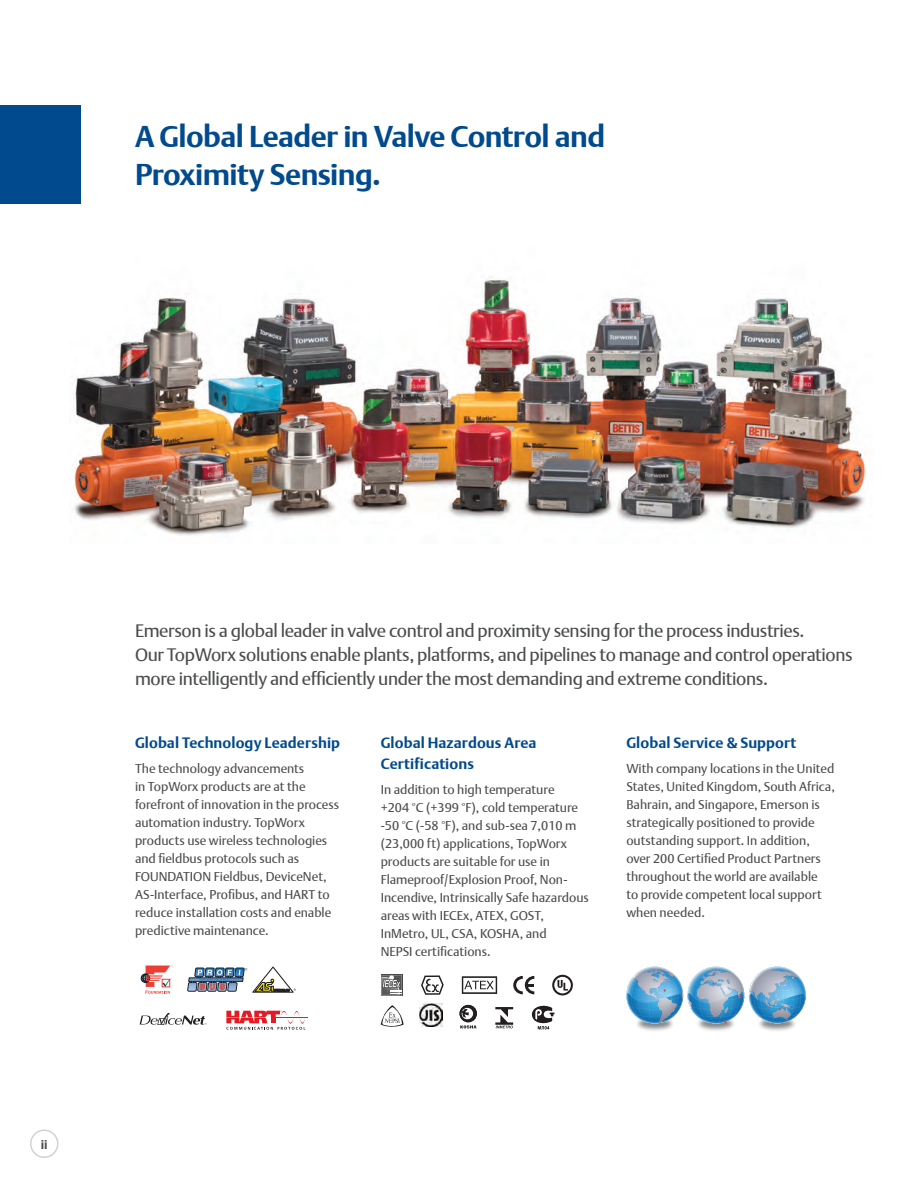
<style>
.page{position:relative;width:918px;height:1188px;background:#fff}
.page>*{position:absolute;margin:0;border:0;box-sizing:border-box;transform-origin:0 0}
.Section_Head{font:700 30px/37.5px "DTL Argo T";letter-spacing:-.02em;color:#004a8d}
.body_text{font:18px/24px "DTL Argo T";letter-spacing:-.02em;color:#4b4c4d}
.t1{font:700 15px/21px "DTL Argo T";letter-spacing:.005em;color:#004a8d}
.Body_Copy{font:12.75px/18px "DTL Argo T";color:#4b4c4d}
.t2{font:700 12.75px "DTL Argo T";color:#4b4c4d}
</style>
<div class="page">
<img style="left:69px;top:276px;width:799px;height:260px">
<div style="left:0;top:105px;width:81px;height:99px;background:#004a8d"></div>
<svg style="left:381px;top:1005px;width:23px;height:22px"></svg>
<svg style="left:421px;top:975px;width:23px;height:20px"></svg>
<svg style="left:513px;top:976px;width:21px;height:18px"></svg>
<svg style="left:462px;top:976px;width:35px;height:18px"></svg>
<svg style="left:381px;top:974px;width:22px;height:22px"></svg>
<svg style="left:381px;top:975px;width:21px;height:20px"></svg>
<img style="left:420px;top:1004px;width:22px;height:22px">
<svg style="left:495px;top:1007px;width:18px;height:21px"></svg>
<svg style="left:532px;top:1005px;width:22px;height:24px"></svg>
<svg style="left:552px;top:975px;width:21px;height:20px"></svg>
<svg style="left:460px;top:1005px;width:17px;height:23px"></svg>
<svg style="left:140px;top:966px;width:33px;height:28px"></svg>
<svg style="left:140px;top:1013px;width:67px;height:12px"></svg>
<svg style="left:226px;top:1010px;width:82px;height:20px"></svg>
<svg style="left:187px;top:967px;width:109px;height:26px"></svg>
<img style="left:637px;top:1024px;width:36px;height:7px">
<img style="left:698px;top:1024px;width:36px;height:7px">
<img style="left:759px;top:1024px;width:36px;height:7px">
<svg style="left:626px;top:967px;width:180px;height:57px"></svg>
<div style="left:30px;top:1130px;width:28px;height:28px;border:2px solid #d1d2d4;border-radius:50%"></div>
<p class="Section_Head" style="left:135px;top:118px;width:472px">A Global Leader in Valve Control and<br>Proximity Sensing.</p>
<p class="t2" style="left:41px;top:1137px;width:9px">ii</p>
<p class="body_text" style="left:135px;top:619px;width:719px">Emerson is a global leader in valve control and proximity sensing for the process industries.<br>Our TopWorx solutions enable plants, platforms, and pipelines to manage and control operations more intelligently and efficiently under the most demanding and extreme conditions.</p>
<p class="t1" style="left:135px;top:732px;width:207px">Global Technology Leadership</p>
<p class="Body_Copy" style="left:135px;top:759px;width:206px">The technology advancements<br>in TopWorx products are at the forefront of innovation in the process automation industry. TopWorx products use wireless technologies and fieldbus protocols such as FOUNDATION Fieldbus, DeviceNet, AS-Interface, Profibus, and HART to reduce installation costs and enable predictive maintenance.</p>
<p class="t1" style="left:381px;top:732px;width:157px">Global Hazardous Area<br>Certifications</p>
<p class="Body_Copy" style="left:381px;top:780px;width:210px">In addition to high temperature<br>+204 °C (+399 °F), cold temperature -50 °C (-58 °F), and sub-sea 7,010 m (23,000 ft) applications, TopWorx products are suitable for use in<br>Flameproof/Explosion Proof, Non-<br>Incendive, Intrinsically Safe hazardous areas with IECEx, ATEX, GOST,<br>InMetro, UL, CSA, KOSHA, and<br>NEPSI certifications.</p>
<p class="t1" style="left:626px;top:732px;width:172px">Global Service &amp; Support</p>
<p class="Body_Copy" style="left:626px;top:759px;width:210px">With company locations in the United States, United Kingdom, South Africa, Bahrain, and Singapore, Emerson is strategically positioned to provide outstanding support. In addition, over 200 Certified Product Partners throughout the world are available<br>to provide competent local support when needed.</p>
</div>
